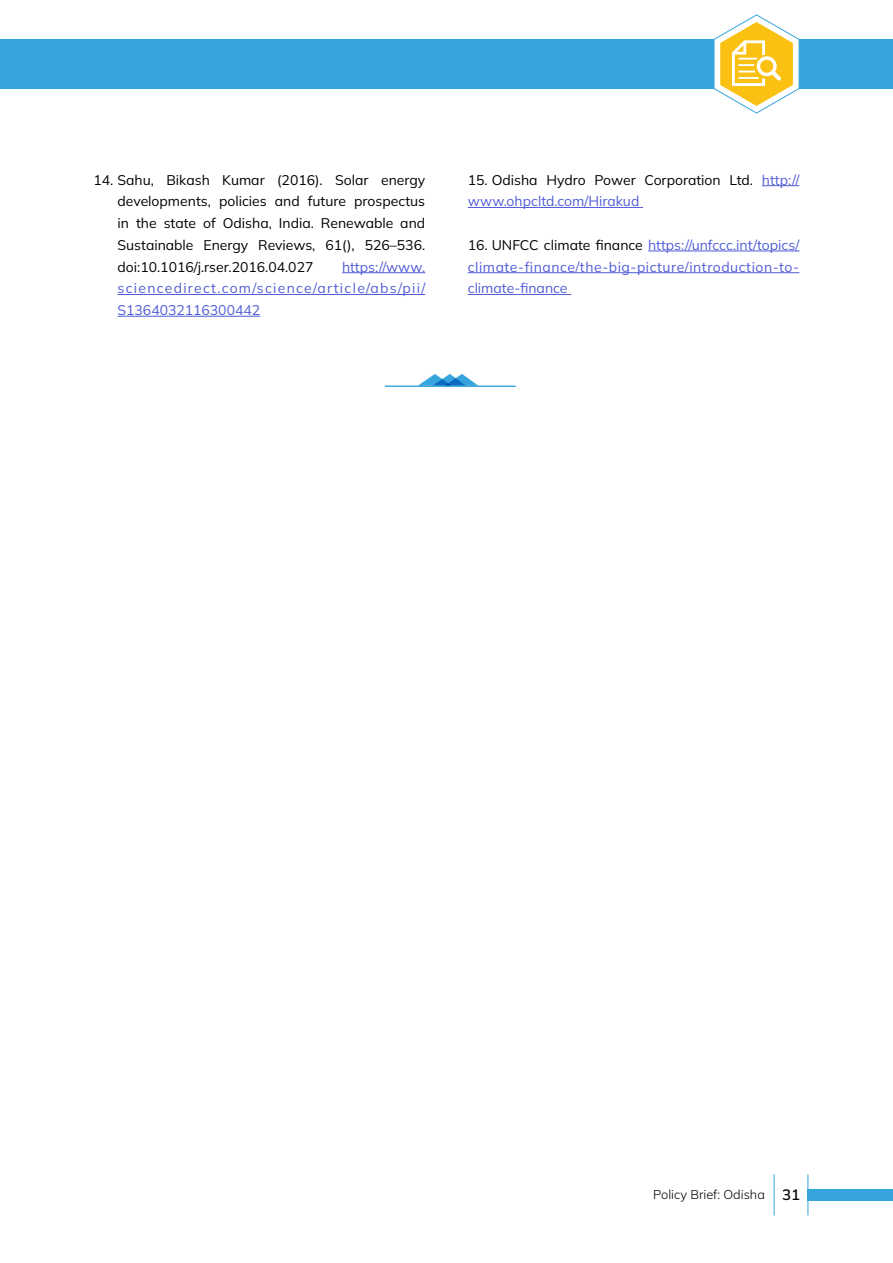
<style>
.page{position:relative;width:893px;height:1263px;background:#fff}
.page>*{position:absolute;margin:0;border:0;box-sizing:border-box;transform-origin:0 0}
.body_text_SEO{font:13.95px/21.8px "Mulish";color:#000;text-align:justify}
.body_text_SEO-2{font:13.95px/21.8px "Mulish";letter-spacing:.04em;color:#4f5cd6;text-align:justify}
.t1{font:300 12.75px "Mulish";color:#000}
.s1{color:#4f5cd6}
.s2{color:#000}
.s3{font-weight:600;font-size:15px}
</style>
<div class="page">
<div style="left:808px;top:1189px;width:85px;height:11px;background:#37a5dd"></div>
<div style="left:0;top:39px;width:893px;height:50px;background:#37a5dd"></div>
<hr style="left:807px;top:1174px;width:1px;height:41px;background:#37a5dd">
<hr style="left:774px;top:1174px;width:1px;height:41px;background:#37a5dd">
<svg style="left:714px;top:14px;width:85px;height:100px"></svg>
<hr style="left:342px;top:272px;width:83px;height:1px;background:#4f5cd6">
<hr style="left:118px;top:294px;width:307px;height:1px;background:#4f5cd6">
<hr style="left:118px;top:316px;width:142px;height:1px;background:#4f5cd6">
<hr style="left:762px;top:185px;width:37px;height:1px;background:#4f5cd6">
<hr style="left:468px;top:207px;width:175px;height:1px;background:#4f5cd6">
<hr style="left:648px;top:251px;width:151px;height:1px;background:#4f5cd6">
<hr style="left:468px;top:272px;width:331px;height:1px;background:#4f5cd6">
<hr style="left:468px;top:294px;width:103px;height:1px;background:#4f5cd6">
<hr style="left:385px;top:386px;width:131px;height:1px;background:#37a5dd">
<svg style="left:418px;top:374px;width:60px;height:12px"></svg>
<p class="body_text_SEO" style="left:118px;top:168px;width:309px;text-indent:-24px">14. Sahu, Bikash Kumar (2016). Solar energy developments, policies and future prospectus in the state of Odisha, India. Renewable and Sustainable Energy Reviews, 61(), 526–536. doi:10.1016/j.rser.2016.04.027</p>
<p class="body_text_SEO-2" style="left:118px;top:255px;width:309px;text-indent:224px">https://www. sciencedirect.com/science/article/abs/pii/ S1364032116300442</p>
<p class="body_text_SEO" style="left:468px;top:168px;width:333px">15. Odisha Hydro Power Corporation Ltd. <span class="s1">http:// www.ohpcltd.com/Hirakud</span></p>
<p class="body_text_SEO-2" style="left:468px;top:234px;width:333px"><span class="s2">16. UNFCC climate finance</span> https://unfccc.int/topics/ climate-finance/the-big-picture/introduction-to&shy;climate-finance</p>
<p class="t1" style="left:653px;top:1185px;width:148px">Policy Brief: Odisha <span class="s3">31</span></p>
</div>
